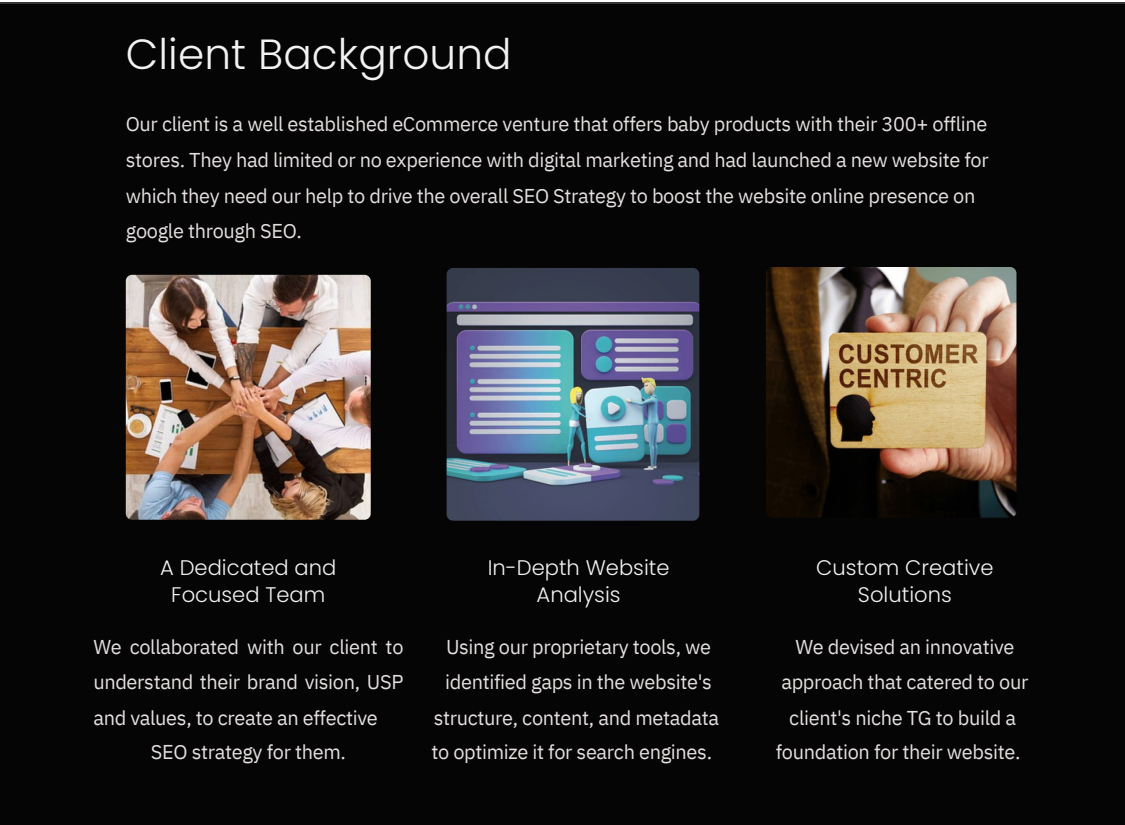
<style>
.page{position:relative;width:1125px;height:825px;background:#fff}
.page>*{position:absolute;margin:0;border:0;box-sizing:border-box;transform-origin:0 0}
.t1{font:300 42.25px "Poppins";letter-spacing:.005em;color:#f2f2f3}
.t2{font:300 21.12px/27.2px "Poppins";color:#f2f2f3;text-align:center}
.t3{font:20px/35.6px "IBM Plex Sans";letter-spacing:-.015em;color:#e5e0df;text-align:center}
</style>
<div class="page">
<div style="left:0;top:2px;width:1125px;height:823px;background:#050505"></div>
<img style="left:126px;top:275px;width:245px;height:245px">
<img style="left:447px;top:268px;width:252px;height:253px">
<img style="left:766px;top:267px;width:250px;height:251px">
<p class="t1" style="left:126px;top:24px;width:387px">Client Background</p>
<p class="t3" style="left:126px;top:106px;width:865px;text-align:left">Our client is a well established eCommerce venture that offers baby products with their 300+ offline stores. They had limited or no experience with digital marketing and had launched a new website for which they need our help to drive the overall SEO Strategy to boost the website online presence on google through SEO.</p>
<p class="t2" style="left:160px;top:554px;width:178px">A Dedicated and<br>Focused Team</p>
<p class="t2" style="left:488px;top:554px;width:183px">In-Depth Website<br>Analysis</p>
<p class="t2" style="left:816px;top:554px;width:179px">Custom Creative<br>Solutions</p>
<p class="t3" style="left:93px;top:629px;width:312px;text-align:justify">We collaborated with our client to understand their brand vision, USP and values, to create an effective</p>
<p class="t3" style="left:151px;top:734px;width:197px">SEO strategy for them.</p>
<p class="t3" style="left:434px;top:629px;width:287px">Using our proprietary tools, we identified gaps in the website's structure, content, and metadata</p>
<p class="t3" style="left:431px;top:734px;width:282px">to optimize it for search engines.</p>
<p class="t3" style="left:781px;top:629px;width:249px">We devised an innovative approach that catered to our client's niche TG to build a</p>
<p class="t3" style="left:776px;top:734px;width:246px">foundation for their website.</p>
</div>
